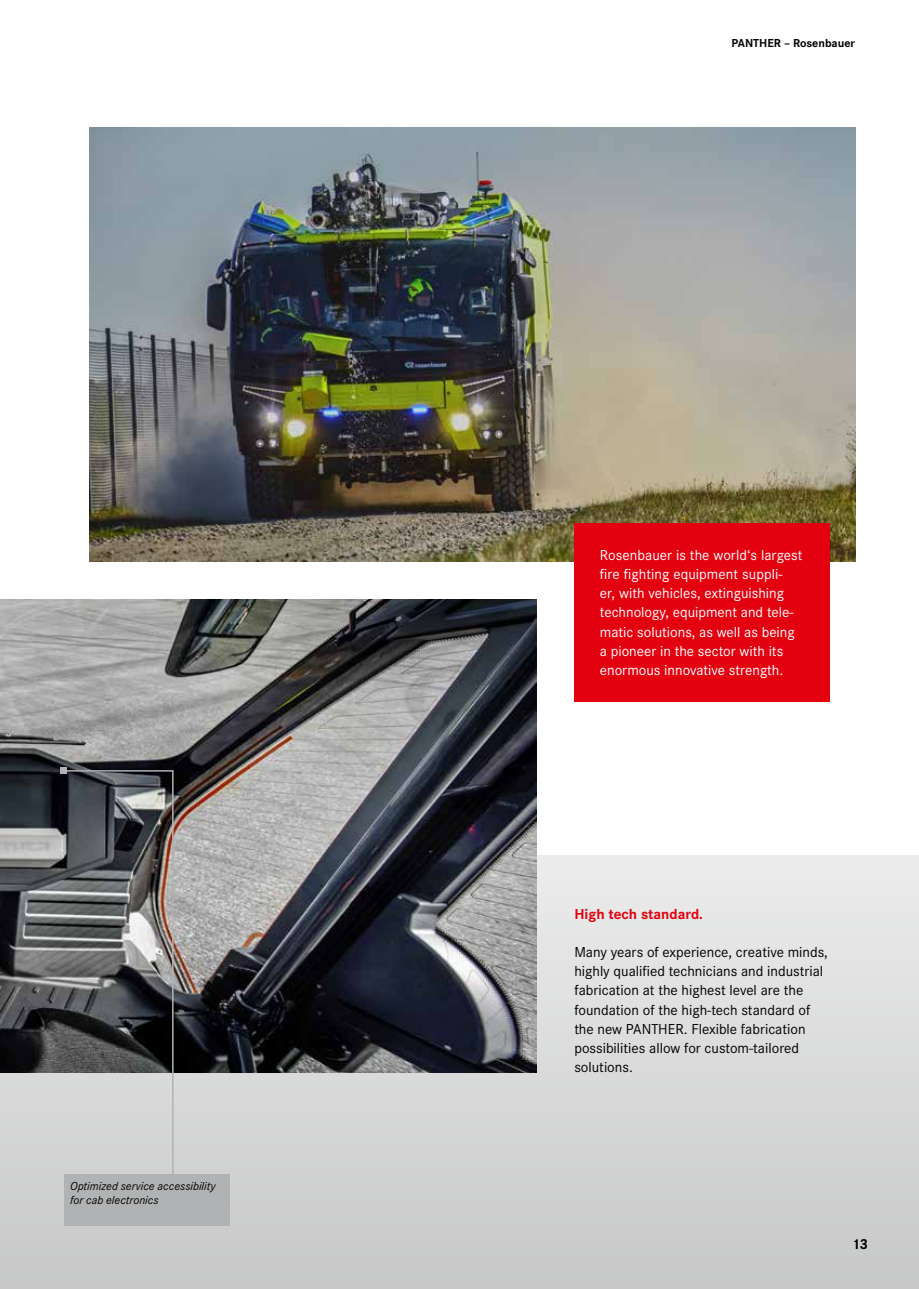
<style>
.page{position:relative;width:919px;height:1289px;background:#fff}
.page>*{position:absolute;margin:0;border:0;box-sizing:border-box;transform-origin:0 0}
.t1{font:15px/19.2px "Corporate S";color:#000}
.t2{font:15px/19.2px "Corporate S";color:#fff}
.t3{font:700 15px "Corporate S";color:#e3000f}
.t4{font:700 15px "Corporate S";color:#000}
.t5{font:italic 12px/14.4px "Corporate S";color:#000}
.t6{font:700 12px "Corporate S";color:#000}
</style>
<div class="page">
<div style="left:0;top:855px;width:918px;height:433px;background:linear-gradient(to bottom,#ebecec,#c7c7c8)"></div>
<img style="left:0;top:600px;width:536px;height:471px">
<img style="left:89px;top:128px;width:766px;height:433px">
<div style="left:574px;top:523px;width:255px;height:179px;background:#e3000f"></div>
<svg style="left:62px;top:769px;width:112px;height:429px;background:#79797a"></svg>
<svg style="left:61px;top:767px;width:6px;height:6px"></svg>
<div style="left:64px;top:1174px;width:166px;height:51px;background:#b1b2b3"></div>
<p class="t5" style="left:70px;top:1178px;width:147px">Optimized service accessibility for cab electronics</p>
<p class="t6" style="left:731px;top:36px;width:125px">PANTHER – Rosenbauer</p>
<p class="t2" style="left:600px;top:545px;width:204px">Rosenbauer is the world‘s largest fire fighting equipment suppli-<br>er, with vehicles, extinguishing technology, equipment and tele&shy;matic solutions, as well as being a pioneer in the sector with its enormous innovative strength.</p>
<p class="t3" style="left:574px;top:905px;width:130px">High tech standard.</p>
<p class="t1" style="left:574px;top:942px;width:255px">Many years of experience, creative minds, highly qualified technicians and industrial fabrication at the highest level are the foundation of the high-tech standard of the new PANTHER. Flexible fabrication possibilities allow for custom-tailored solutions.</p>
<p class="t4" style="left:853px;top:1235px;width:16px">13</p>
</div>
